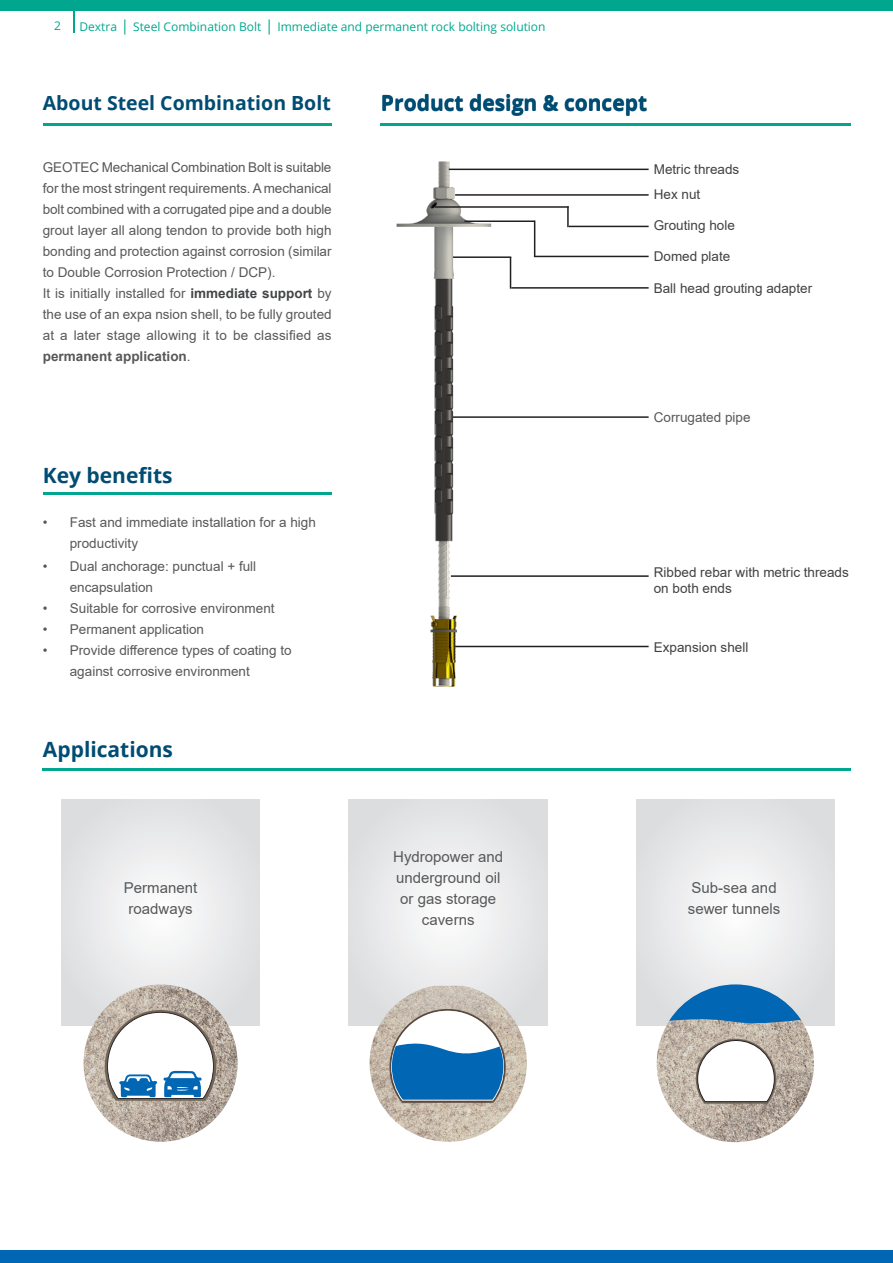
<style>
.page{position:relative;width:893px;height:1263px;background:#fff}
.page>*{position:absolute;margin:0;border:0;box-sizing:border-box;transform-origin:0 0}
.Title_H2__size___14{font:700 21px "Open Sans";color:#004c72}
.Title_H2__size___14-2{font:700 19.5px "Open Sans";color:#004c72}
.t1{font:15px/21px "Arial";color:#57585a;text-align:center}
.Title_H2__size___14-3{font:13.5px/21px "Arial";color:#57585a}
.t2{font:13.5px "Arial";color:#414142}
.t3{font:12px "Open Sans";color:#00a78e}
.s1{font-size:15px}
.s2{font-weight:700;color:#434547}
.s3{font-weight:700}
</style>
<div class="page">
<div style="left:0;top:0;width:893px;height:10px;background:#00a78e"></div>
<div style="left:0;top:1250px;width:893px;height:13px;background:#0166b3"></div>
<hr style="left:73px;top:10px;width:2px;height:23px;background:#00a78e">
<hr style="left:43px;top:123px;width:289px;height:2px;background:#00a78e">
<hr style="left:43px;top:492px;width:289px;height:3px;background:#00a78e">
<hr style="left:380px;top:123px;width:470px;height:3px;background:#00a78e">
<hr style="left:42px;top:768px;width:809px;height:3px;background:#00a78e">
<img style="left:396px;top:161px;width:97px;height:526px">
<hr style="left:449px;top:169px;width:200px;height:1px;background:#231f20">
<hr style="left:455px;top:194px;width:194px;height:2px;background:#231f20">
<hr style="left:435px;top:206px;width:134px;height:2px;background:#231f20">
<hr style="left:569px;top:226px;width:80px;height:1px;background:#231f20">
<hr style="left:567px;top:206px;width:2px;height:21px;background:#231f20">
<hr style="left:534px;top:220px;width:1px;height:36px;background:#231f20">
<hr style="left:510px;top:257px;width:1px;height:32px;background:#231f20">
<hr style="left:534px;top:256px;width:115px;height:1px;background:#231f20">
<hr style="left:464px;top:220px;width:71px;height:2px;background:#231f20">
<hr style="left:453px;top:256px;width:58px;height:2px;background:#231f20">
<hr style="left:511px;top:287px;width:138px;height:2px;background:#231f20">
<hr style="left:453px;top:416px;width:196px;height:2px;background:#231f20">
<hr style="left:451px;top:575px;width:198px;height:2px;background:#231f20">
<hr style="left:455px;top:646px;width:194px;height:1px;background:#231f20">
<svg style="left:62px;top:800px;width:198px;height:225px"></svg>
<img style="left:84px;top:984px;width:154px;height:158px">
<svg style="left:105px;top:1010px;width:111px;height:91px"></svg>
<svg style="left:636px;top:800px;width:198px;height:225px"></svg>
<img style="left:657px;top:985px;width:157px;height:157px;border-radius:79px">
<svg style="left:696px;top:1039px;width:80px;height:65px"></svg>
<svg style="left:669px;top:984px;width:132px;height:40px"></svg>
<svg style="left:349px;top:800px;width:198px;height:225px"></svg>
<img style="left:370px;top:986px;width:157px;height:156px">
<svg style="left:389px;top:1009px;width:117px;height:94px"></svg>
<p class="t3" style="left:54px;top:18px;width:8px">2</p>
<p class="t3" style="left:80px;top:19px;width:468px">Dextra <span class="s1">|</span> Steel Combination Bolt <span class="s1">|</span> Immediate and permanent rock bolting solution</p>
<p class="Title_H2__size___14-2" style="left:43px;top:89px;width:289px">About Steel Combination Bolt</p>
<p class="Title_H2__size___14-3" style="left:43px;top:157px;width:290px;text-align:justify">GEOTEC Mechanical Combination Bolt is suitable for the most stringent requirements. A mechanical bolt combined with a corrugated pipe and a double grout layer all along tendon to provide both high bonding and protection against corrosion (similar to Double Corrosion Protection / DCP).</p>
<p class="Title_H2__size___14-3" style="left:43px;top:283px;width:290px;text-align:justify">It is initially installed for <span class="s2">immediate support</span> by the use of an expa nsion shell, to be fully grouted at a later stage allowing it to be classified as <span class="s3">permanent application</span>.</p>
<p class="Title_H2__size___14" style="left:43px;top:460px;width:131px">Key benefits</p>
<p class="Title_H2__size___14-3" style="left:70px;top:512px;width:248px;text-indent:-27px">• Fast and immediate installation for a high productivity</p>
<p class="Title_H2__size___14-3" style="left:70px;top:555px;width:188px;text-indent:-27px">• Dual anchorage: punctual + full encapsulation</p>
<p class="Title_H2__size___14-3" style="left:43px;top:597px;width:233px">• Suitable for corrosive environment</p>
<p class="Title_H2__size___14-3" style="left:43px;top:618px;width:163px">• Permanent application</p>
<p class="Title_H2__size___14-3" style="left:70px;top:639px;width:223px;text-indent:-27px">• Provide difference types of coating to against corrosive environment</p>
<p class="Title_H2__size___14" style="left:43px;top:734px;width:132px">Applications</p>
<p class="Title_H2__size___14" style="left:381px;top:89px;width:268px">Product design &amp; concept</p>
<p class="t2" style="left:654px;top:160px;width:87px">Metric threads</p>
<p class="t2" style="left:654px;top:185px;width:48px">Hex nut</p>
<p class="t2" style="left:654px;top:216px;width:83px">Grouting hole</p>
<p class="t2" style="left:654px;top:247px;width:78px">Domed plate</p>
<p class="t2" style="left:654px;top:279px;width:160px">Ball head grouting adapter</p>
<p class="Title_H2__size___14-3" style="left:654px;top:407px;width:98px">Corrugated pipe</p>
<p class="t2" style="left:654px;top:563px;width:197px">Ribbed rebar with metric threads</p>
<p class="t2" style="left:654px;top:579px;width:80px">on both ends</p>
<p class="t2" style="left:654px;top:637px;width:96px">Expansion shell</p>
<p class="t1" style="left:393px;top:846px;width:112px">Hydropower and underground oil or gas storage caverns</p>
<p class="t1" style="left:124px;top:877px;width:75px">Permanent roadways</p>
<p class="t1" style="left:688px;top:877px;width:94px;text-align:left">Sub-sea and sewer tunnels</p>
</div>
